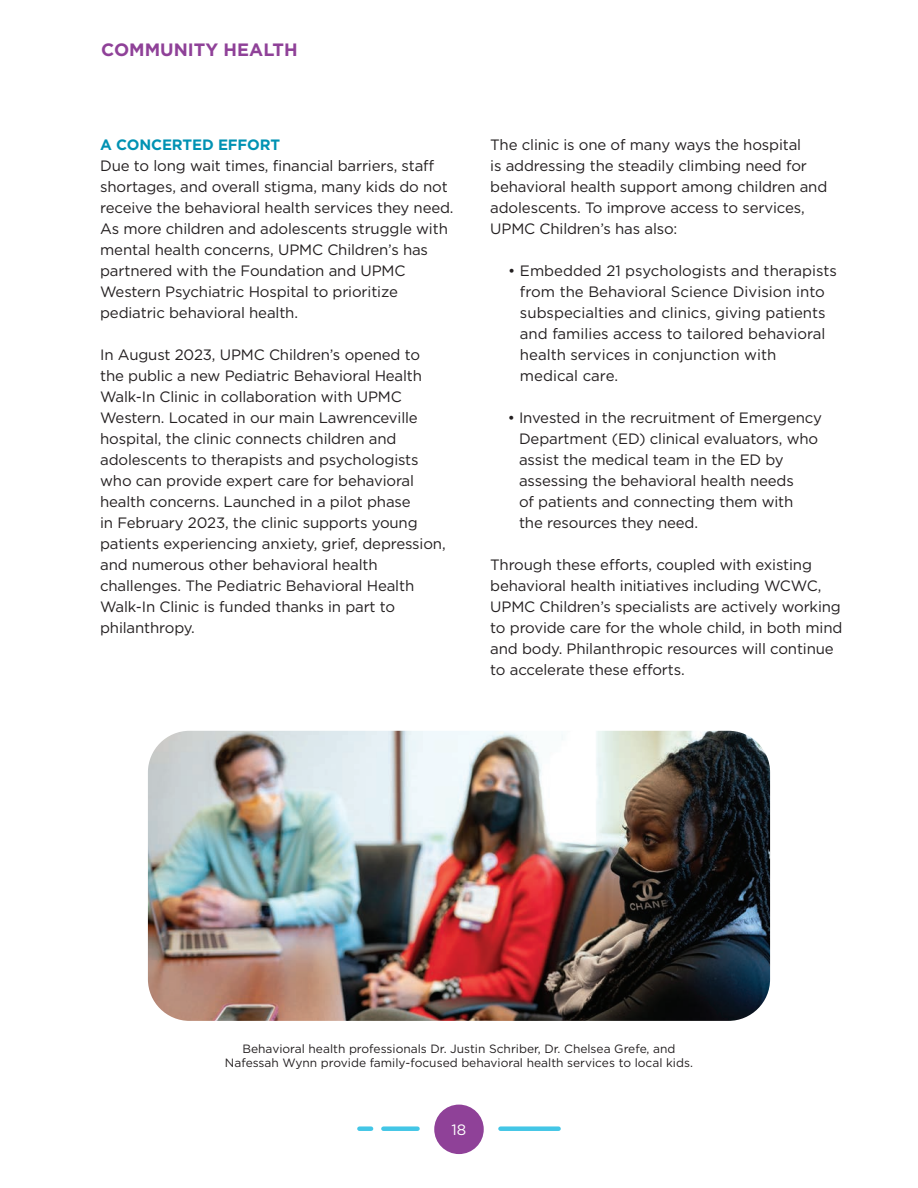
<style>
.page{position:relative;width:918px;height:1188px;background:#fff}
.page>*{position:absolute;margin:0;border:0;box-sizing:border-box;transform-origin:0 0}
.t1{font:700 17.85px "Gotham";color:#8f4198}
.t2{font:15px/21px "Gotham";letter-spacing:-.01em;color:#231f20}
.t3{font:700 15px "Gotham";letter-spacing:-.01em;color:#0092b3}
.t4{font:15px "Gotham";color:#fff}
.t5{font:12px/13.5px "Gotham";color:#231f20;text-align:center}
</style>
<div class="page">
<div style="left:434px;top:1105px;width:50px;height:49px;background:#8f4198;border-radius:50%"></div>
<div style="left:500px;top:1126px;width:59px;height:5px;background:#43c6e6"></div>
<div style="left:359px;top:1126px;width:12px;height:5px;background:#43c6e6"></div>
<div style="left:383px;top:1126px;width:35px;height:5px;background:#43c6e6"></div>
<img style="left:148px;top:731px;width:622px;height:290px">
<p class="t1" style="left:101px;top:37px;width:198px">COMMUNITY HEALTH</p>
<p class="t3" style="left:100px;top:135px;width:182px">A CONCERTED EFFORT</p>
<p class="t2" style="left:100px;top:155px;width:355px">Due to long wait times, financial barriers, staff shortages, and overall stigma, many kids do not receive the behavioral health services they need.<br>As more children and adolescents struggle with mental health concerns, UPMC Children’s has partnered with the Foundation and UPMC Western Psychiatric Hospital to prioritize pediatric behavioral health.</p>
<p class="t2" style="left:100px;top:344px;width:347px">In August 2023, UPMC Children’s opened to the public a new Pediatric Behavioral Health Walk-In Clinic in collaboration with UPMC Western. Located in our main Lawrenceville hospital, the clinic connects children and adolescents to therapists and psychologists who can provide expert care for behavioral health concerns. Launched in a pilot phase<br>in February 2023, the clinic supports young patients experiencing anxiety, grief, depression, and numerous other behavioral health challenges. The Pediatric Behavioral Health Walk-In Clinic is funded thanks in part to philanthropy.</p>
<p class="t2" style="left:490px;top:134px;width:339px">The clinic is one of many ways the hospital<br>is addressing the steadily climbing need for behavioral health support among children and adolescents. To improve access to services, UPMC Children’s has also:</p>
<p class="t2" style="left:520px;top:260px;width:318px;text-indent:-12px">• Embedded 21 psychologists and therapists from the Behavioral Science Division into subspecialties and clinics, giving patients and families access to tailored behavioral health services in conjunction with medical care.</p>
<p class="t2" style="left:519px;top:407px;width:305px;text-indent:-11px">• Invested in the recruitment of Emergency Department (ED) clinical evaluators, who assist the medical team in the ED by assessing the behavioral health needs<br>of patients and connecting them with<br>the resources they need.</p>
<p class="t2" style="left:490px;top:554px;width:354px">Through these efforts, coupled with existing behavioral health initiatives including WCWC, UPMC Children’s specialists are actively working to provide care for the whole child, in both mind and body. Philanthropic resources will continue to accelerate these efforts.</p>
<p class="t5" style="left:225px;top:1042px;width:470px">Behavioral health professionals Dr. Justin Schriber, Dr. Chelsea Grefe, and<br>Nafessah Wynn provide family-focused behavioral health services to local kids.</p>
<p class="t4" style="left:452px;top:1120px;width:16px">18</p>
</div>
